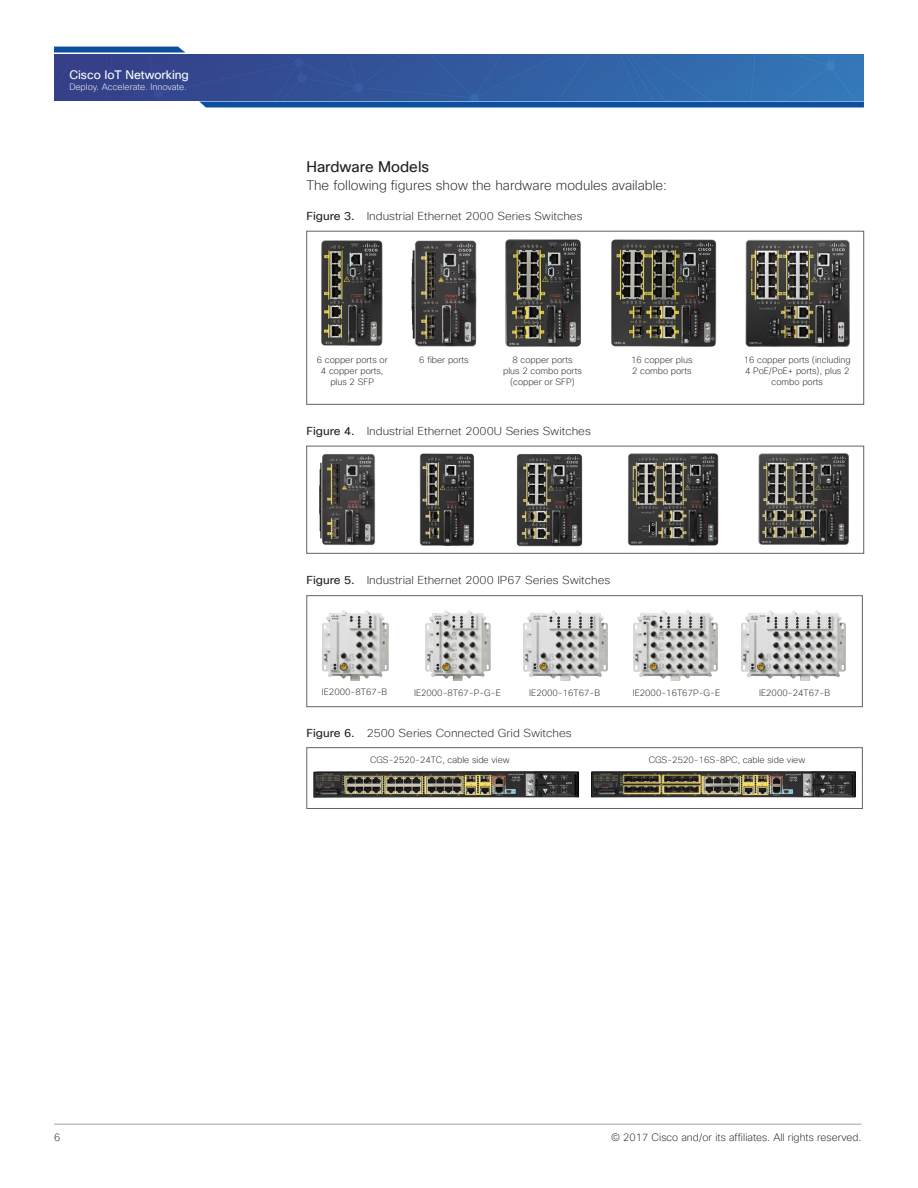
<style>
.page{position:relative;width:918px;height:1188px;background:#fff}
.page>*{position:absolute;margin:0;border:0;box-sizing:border-box;transform-origin:0 0}
.Subhead_2{font:15px "Cisco Sans TT";color:#231f20}
.Body_1{font:200 13.5px "Cisco Sans TT";color:#231f20}
.t1{font:12px "Cisco Sans TT";color:#fff}
.Caption_body{font:200 11.25px "Cisco Sans TT";color:#231f20;scale:1.05 1}
.Body_1-2{font:200 11.25px "Cisco Sans TT";color:#231f20;scale:1.05 1}
.t2{font:200 10.5px "Cisco Sans TT";color:#231f20}
.t3{font:200 9px/10.8px "Cisco Sans TT";color:#231f20;text-align:center}
.t4{font:200 9px "Cisco Sans TT";color:#fff}
.s1{font-weight:400}
</style>
<div class="page">
<hr style="left:54px;top:1124px;width:807px;height:1px;background:#a0a1a5">
<img style="left:54px;top:54px;width:810px;height:46px">
<div style="left:200px;top:102px;width:664px;height:5px;background:#0a4fa0"></div>
<svg style="left:54px;top:47px;width:131px;height:6px"></svg>
<div style="left:306px;top:231px;width:558px;height:174px;border:1px solid #636366"></div>
<img style="left:321px;top:240px;width:62px;height:106px">
<img style="left:505px;top:239px;width:76px;height:108px">
<img style="left:611px;top:239px;width:106px;height:108px">
<img style="left:745px;top:239px;width:105px;height:108px">
<img style="left:411px;top:240px;width:66px;height:107px">
<div style="left:306px;top:446px;width:558px;height:108px;border:1px solid #636366"></div>
<img style="left:319px;top:454px;width:56px;height:91px">
<img style="left:419px;top:453px;width:56px;height:93px">
<img style="left:516px;top:454px;width:67px;height:93px">
<img style="left:627px;top:453px;width:92px;height:93px">
<img style="left:758px;top:453px;width:91px;height:92px">
<img style="left:322px;top:610px;width:66px;height:70px">
<img style="left:425px;top:610px;width:66px;height:70px">
<img style="left:524px;top:610px;width:83px;height:70px">
<img style="left:634px;top:610px;width:83px;height:70px">
<img style="left:741px;top:610px;width:105px;height:70px">
<div style="left:306px;top:595px;width:557px;height:112px;border:1px solid #636366"></div>
<div style="left:306px;top:747px;width:557px;height:62px;border:1px solid #636366"></div>
<img style="left:313px;top:771px;width:266px;height:27px">
<img style="left:591px;top:771px;width:265px;height:27px">
<h3 class="t1" style="left:69px;top:67px;width:121px">Cisco IoT Networking</h3>
<p class="t4" style="left:69px;top:81px;width:119px">Deploy. Accelerate. Innovate.</p>
<p class="Subhead_2" style="left:306px;top:157px;width:124px">Hardware Models</p>
<p class="Body_1" style="left:306px;top:176px;width:362px">The following figures show the hardware modules available:</p>
<p class="Caption_body" style="left:306px;top:208px;width:265px"><span class="s1">Figure 3.</span> Industrial Ethernet 2000 Series Switches</p>
<p class="t3" style="left:317px;top:355px;width:73px">6 copper ports or<br>4 copper ports, plus 2 SFP</p>
<p class="t3" style="left:419px;top:355px;width:51px">6 fiber ports</p>
<p class="t3" style="left:503px;top:355px;width:80px">8 copper ports plus 2 combo ports (copper or SFP)</p>
<p class="t3" style="left:631px;top:355px;width:63px;text-align:left">16 copper plus<br>2 combo ports</p>
<p class="t3" style="left:744px;top:355px;width:109px">16 copper ports (including<br>4 PoE/PoE+ ports), plus 2 combo ports</p>
<p class="Caption_body" style="left:306px;top:423px;width:272px"><span class="s1">Figure 4.</span> Industrial Ethernet 2000U Series Switches</p>
<p class="Body_1-2" style="left:306px;top:572px;width:291px"><span class="s1">Figure 5.</span> Industrial Ethernet 2000 IP67 Series Switches</p>
<p class="t3" style="left:322px;top:687px;width:67px">IE2000-8T67-B</p>
<p class="t3" style="left:414px;top:688px;width:88px">IE2000-8T67-P-G-E</p>
<p class="t3" style="left:529px;top:688px;width:72px">IE2000-16T67-B</p>
<p class="t3" style="left:633px;top:688px;width:89px">IE2000-16T67P-G-E</p>
<p class="t3" style="left:759px;top:688px;width:72px">IE2000-24T67-B</p>
<p class="Caption_body" style="left:306px;top:726px;width:254px"><span class="s1">Figure 6.</span> 2500 Series Connected Grid Switches</p>
<p class="t3" style="left:370px;top:755px;width:141px">CGS-2520-24TC, cable side view</p>
<p class="t3" style="left:649px;top:755px;width:158px">CGS-2520-16S-8PC, cable side view</p>
<p class="t2" style="left:54px;top:1131px;width:8px">6</p>
<p class="t2" style="left:611px;top:1131px;width:252px">© 2017 Cisco and/or its affiliates. All rights reserved.</p>
</div>
